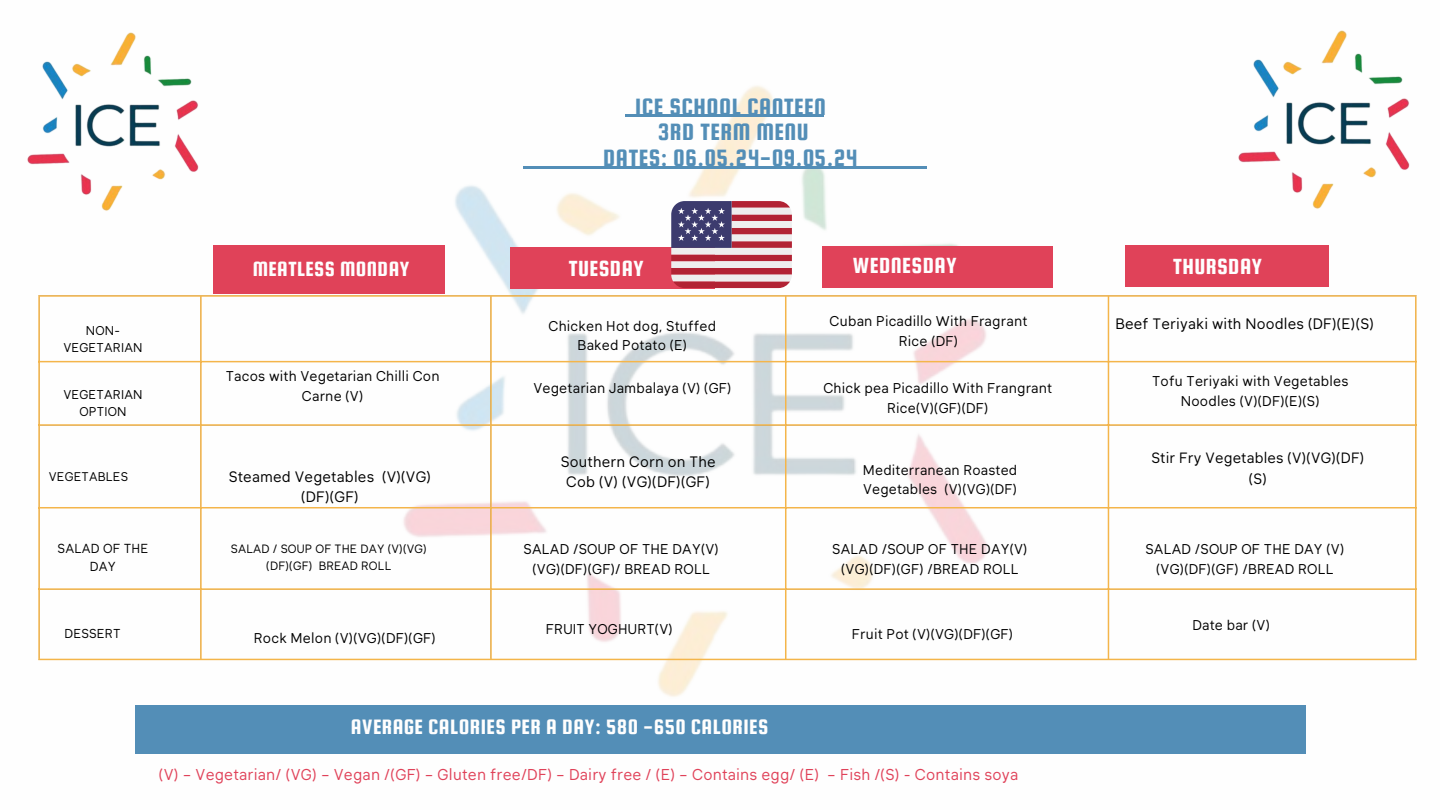
<style>
.page{position:relative;width:1440px;height:810px;background:#fff}
.page>*{position:absolute;margin:0;border:0;box-sizing:border-box;transform-origin:0 0}
.t1{font:25.3px/25.5px "Squada One";letter-spacing:.02em;color:#538eb7;text-align:center}
.t2{font:23.4px "Squada One";letter-spacing:.02em;color:#fefefe}
.t3{font:22.3px "Squada One";letter-spacing:.02em;color:#fefefe}
.t4{font:22px "Squada One";letter-spacing:.02em;color:#fefefe}
.t5{font:15.5px "Klima";letter-spacing:.015em;color:#e04259}
.t6{font:14.9px/20.2px "Klima";letter-spacing:.015em;color:#000;text-align:center}
.t7{font:14.7px/20.2px "Klima";letter-spacing:.015em;color:#000;text-align:center}
.t8{font:14px/19.5px "Klima";letter-spacing:.015em;color:#000;text-align:center}
.t9{font:13.9px/18.8px "Klima";letter-spacing:.015em;color:#000}
.t10{font:12.9px/18px "Klima";letter-spacing:.015em;color:#000;text-align:center}
.t11{font:12.7px "Klima";letter-spacing:.015em;color:#000}
.t12{font:12.6px/17.2px "Klima";letter-spacing:.015em;color:#000;text-align:center}
.t13{font:12.4px "Klima";letter-spacing:.015em;color:#000}
.t14{font:11.9px/16.5px "Klima";letter-spacing:.015em;color:#000;text-align:center}
</style>
<div class="page">
<img style="left:354px;top:85px;width:741px;height:669px">
<div style="left:213px;top:245px;width:232px;height:48px;background:#e04259"></div>
<div style="left:511px;top:247px;width:204px;height:41px;background:#e04259"></div>
<hr style="left:523px;top:167px;width:404px;height:2px;background:#538eb7">
<hr style="left:625px;top:114px;width:199px;height:2px;background:#538eb7">
<div style="left:822px;top:246px;width:231px;height:42px;background:#e04259"></div>
<hr style="left:38px;top:297px;width:2px;height:362px;background:#f4b54a">
<hr style="left:200px;top:297px;width:2px;height:362px;background:#f4b54a">
<hr style="left:490px;top:297px;width:2px;height:362px;background:#f4b54a">
<hr style="left:785px;top:297px;width:1px;height:362px;background:#f4b54a">
<hr style="left:1108px;top:297px;width:1px;height:362px;background:#f4b54a">
<hr style="left:1415px;top:297px;width:2px;height:362px;background:#f4b54a">
<hr style="left:38px;top:295px;width:1379px;height:2px;background:#f4b54a">
<hr style="left:38px;top:361px;width:1379px;height:1px;background:#f4b54a">
<hr style="left:38px;top:424px;width:1379px;height:2px;background:#f4b54a">
<hr style="left:38px;top:507px;width:1379px;height:1px;background:#f4b54a">
<hr style="left:38px;top:588px;width:1379px;height:2px;background:#f4b54a">
<hr style="left:38px;top:659px;width:1379px;height:1px;background:#f4b54a">
<div style="left:135px;top:705px;width:1170px;height:48px;background:#538eb7"></div>
<div style="left:1125px;top:245px;width:204px;height:41px;background:#e04259"></div>
<img style="left:27px;top:32px;width:172px;height:179px">
<img style="left:1238px;top:30px;width:172px;height:179px">
<svg style="left:671px;top:201px;width:121px;height:87px;background:#ae798c"></svg>
<h4 class="t1" style="left:603px;top:93px;width:256px">ICE SCHOOL CANTEEN<br>3RD TERM MENU<br>DATES: 06.05.24-09.05.24</h4>
<h4 class="t4" style="left:253px;top:257px;width:158px">MEATLESS MONDAY</h4>
<h4 class="t2" style="left:569px;top:255px;width:77px">TUESDAY</h4>
<h4 class="t2" style="left:853px;top:253px;width:105px">WEDNESDAY</h4>
<h4 class="t2" style="left:1173px;top:254px;width:91px">THURSDAY</h4>
<p class="t12" style="left:63px;top:323px;width:81px">NON-<br>VEGETARIAN</p>
<p class="t12" style="left:63px;top:387px;width:81px">VEGETARIAN<br>OPTION</p>
<p class="t8" style="left:226px;top:368px;width:215px">Tacos with Vegetarian Chilli Con<br>Carne (V)</p>
<h3 class="t8" style="left:549px;top:317px;width:169px">Chicken Hot dog, Stuffed<br>Baked Potato (E)</h3>
<p class="t8" style="left:533px;top:380px;width:200px">Vegetarian Jambalaya (V) (GF)</p>
<h2 class="t8" style="left:830px;top:313px;width:199px">Cuban Picadillo With Fragrant<br>Rice (DF)</h2>
<p class="t8" style="left:823px;top:380px;width:230px">Chick pea Picadillo With Frangrant<br>Rice(V)(GF)(DF)</p>
<h6 class="t6" style="left:1115px;top:315px;width:260px">Beef Teriyaki with Noodles (DF)(E)(S)</h6>
<h4 class="t8" style="left:1152px;top:373px;width:198px">Tofu Teriyaki with Vegetables<br>Noodles (V)(DF)(E)(S)</h4>
<p class="t13" style="left:49px;top:471px;width:81px">VEGETABLES</p>
<h1 class="t6" style="left:229px;top:468px;width:204px">Steamed Vegetables (V)(VG) (DF)(GF)</h1>
<p class="t6" style="left:561px;top:453px;width:156px">Southern Corn on The<br>Cob (V) (VG)(DF)(GF)</p>
<h1 class="t9" style="left:863px;top:462px;width:156px">Mediterranean Roasted<br>Vegetables (V)(VG)(DF)</h1>
<h5 class="t7" style="left:1151px;top:449px;width:215px">Stir Fry Vegetables (V)(VG)(DF) (S)</h5>
<h1 class="t10" style="left:58px;top:541px;width:92px">SALAD OF THE<br>DAY</h1>
<p class="t14" style="left:231px;top:542px;width:198px">SALAD / SOUP OF THE DAY (V)(VG) (DF)(GF) BREAD ROLL</p>
<p class="t8" style="left:524px;top:541px;width:197px">SALAD /SOUP OF THE DAY(V) (VG)(DF)(GF)/ BREAD ROLL</p>
<p class="t8" style="left:832px;top:541px;width:197px">SALAD /SOUP OF THE DAY(V) (VG)(DF)(GF) /BREAD ROLL</p>
<h5 class="t8" style="left:1145px;top:541px;width:200px">SALAD /SOUP OF THE DAY (V) (VG)(DF)(GF) /BREAD ROLL</h5>
<p class="t11" style="left:65px;top:628px;width:58px">DESSERT</p>
<h4 class="t8" style="left:254px;top:630px;width:184px">Rock Melon (V)(VG)(DF)(GF)</h4>
<p class="t8" style="left:546px;top:620px;width:128px">FRUIT YOGHURT(V)</p>
<h4 class="t8" style="left:852px;top:626px;width:163px">Fruit Pot (V)(VG)(DF)(GF)</h4>
<h4 class="t8" style="left:1192px;top:617px;width:79px">Date bar (V)</h4>
<h5 class="t3" style="left:351px;top:715px;width:419px">AVERAGE CALORIES PER A DAY: 580 -650 CALORIES</h5>
<h4 class="t5" style="left:159px;top:768px;width:861px">(V) – Vegetarian/ (VG) – Vegan /(GF) – Gluten free/DF) – Dairy free / (E) – Contains egg/ (E) – Fish /(S) - Contains soya</h4>
</div>
